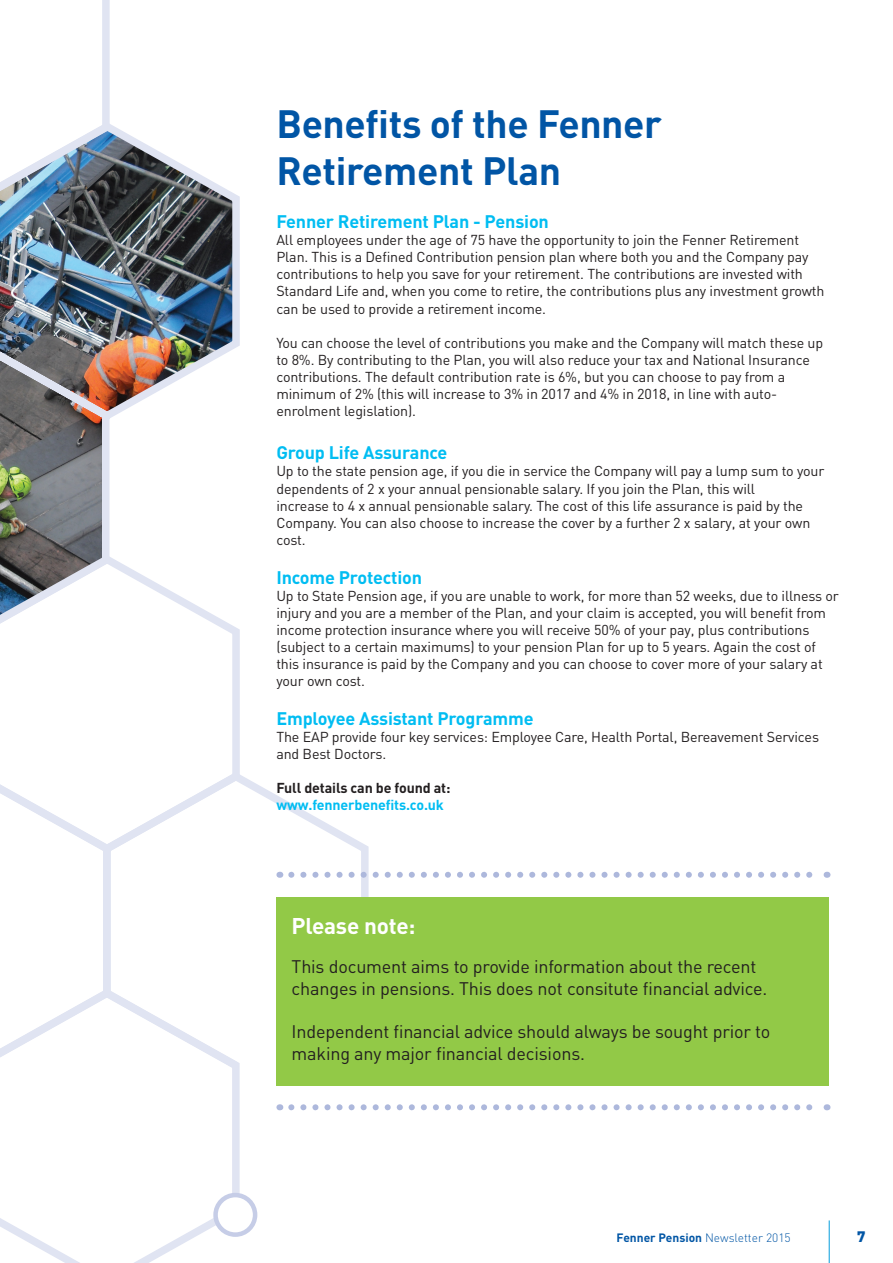
<style>
.page{position:relative;width:893px;height:1263px;background:#fff}
.page>*{position:absolute;margin:0;border:0;box-sizing:border-box;transform-origin:0 0}
.t1{font:700 39px/46.8px "DIN";letter-spacing:-.01em;color:#0155a5}
.t2{font:700 22.5px "DIN";letter-spacing:-.01em;color:#fff}
.t3{font:18px/21.6px "DIN";letter-spacing:-.01em;color:#231f20}
.t4{font:700 18px "DIN";letter-spacing:-.01em;color:#01bdf2}
.t5{font:900 15px "DIN";color:#0155a5}
.t6{font:14.25px/17.1px "DIN";letter-spacing:-.01em;color:#231f20}
.t7{font:700 14.25px "DIN";letter-spacing:-.01em;color:#231f20}
.t8{font:700 14.25px "DIN";letter-spacing:-.01em;color:#01bdf2}
.t9{font:300 12px "DIN";color:#0155a5}
.s1{font-weight:700}
</style>
<div class="page">
<hr style="left:829px;top:1220px;width:1px;height:43px;background:#069ddc">
<svg style="left:0;top:1076px;width:242px;height:187px"></svg>
<svg style="left:114px;top:777px;width:255px;height:299px"></svg>
<svg style="left:0;top:857px;width:114px;height:200px"></svg>
<svg style="left:0;top:641px;width:244px;height:216px"></svg>
<img style="left:0;top:126px;width:240px;height:515px">
<svg style="left:0;top:0;width:113px;height:208px"></svg>
<div style="left:216px;top:1195px;width:39px;height:39px;background:#fff;border-radius:50%"></div>
<div style="left:213px;top:1193px;width:44px;height:44px;border:4px solid #c6cde7;border-radius:50%"></div>
<div style="left:276px;top:897px;width:553px;height:188px;background:#92c947"></div>
<svg style="left:291px;top:872px;width:522px;height:6px"></svg>
<svg style="left:291px;top:1104px;width:522px;height:6px"></svg>
<p class="t1" style="left:276px;top:99px;width:387px">Benefits of the Fenner<br>Retirement Plan</p>
<p class="t4" style="left:276px;top:209px;width:274px">Fenner Retirement Plan - Pension</p>
<p class="t6" style="left:276px;top:232px;width:550px">All employees under the age of 75 have the opportunity to join the Fenner Retirement Plan. This is a Defined Contribution pension plan where both you and the Company pay contributions to help you save for your retirement. The contributions are invested with Standard Life and, when you come to retire, the contributions plus any investment growth can be used to provide a retirement income.</p>
<p class="t6" style="left:276px;top:334px;width:548px">You can choose the level of contributions you make and the Company will match these up to 8%. By contributing to the Plan, you will also reduce your tax and National Insurance contributions. The default contribution rate is 6%, but you can choose to pay from a minimum of 2% (this will increase to 3% in 2017 and 4% in 2018, in line with auto&shy;enrolment legislation).</p>
<p class="t4" style="left:276px;top:441px;width:173px">Group Life Assurance</p>
<p class="t6" style="left:276px;top:463px;width:550px">Up to the state pension age, if you die in service the Company will pay a lump sum to your dependents of 2 x your annual pensionable salary. If you join the Plan, this will</p>
<p class="t6" style="left:276px;top:497px;width:535px">increase to 4 x annual pensionable salary. The cost of this life assurance is paid by the<br>Company. You can also choose to increase the cover by a further 2 x salary, at your own cost.</p>
<p class="t4" style="left:276px;top:565px;width:147px">Income Protection</p>
<p class="t6" style="left:276px;top:587px;width:564px">Up to State Pension age, if you are unable to work, for more than 52 weeks, due to illness or injury and you are a member of the Plan, and your claim is accepted, you will benefit from income protection insurance where you will receive 50% of your pay, plus contributions (subject to a certain maximums) to your pension Plan for up to 5 years. Again the cost of this insurance is paid by the Company and you can choose to cover more of your salary at your own cost.</p>
<p class="t4" style="left:276px;top:706px;width:259px">Employee Assistant Programme</p>
<p class="t6" style="left:276px;top:728px;width:544px">The EAP provide four key services: Employee Care, Health Portal, Bereavement Services and Best Doctors.</p>
<p class="t7" style="left:276px;top:779px;width:176px">Full details can be found at:</p>
<p class="t8" style="left:276px;top:796px;width:169px">www.fennerbenefits.co.uk</p>
<p class="t2" style="left:292px;top:911px;width:125px">Please note:</p>
<p class="t3" style="left:292px;top:956px;width:477px">This document aims to provide information about the recent changes in pensions. This does not consitute financial advice.</p>
<p class="t3" style="left:292px;top:1021px;width:480px">Independent financial advice should always be sought prior to making any major financial decisions.</p>
<p class="t9" style="left:617px;top:1229px;width:176px"><span class="s1">Fenner Pension</span> Newsletter 2015</p>
<p class="t5" style="left:857px;top:1226px;width:10px">7</p>
</div>
